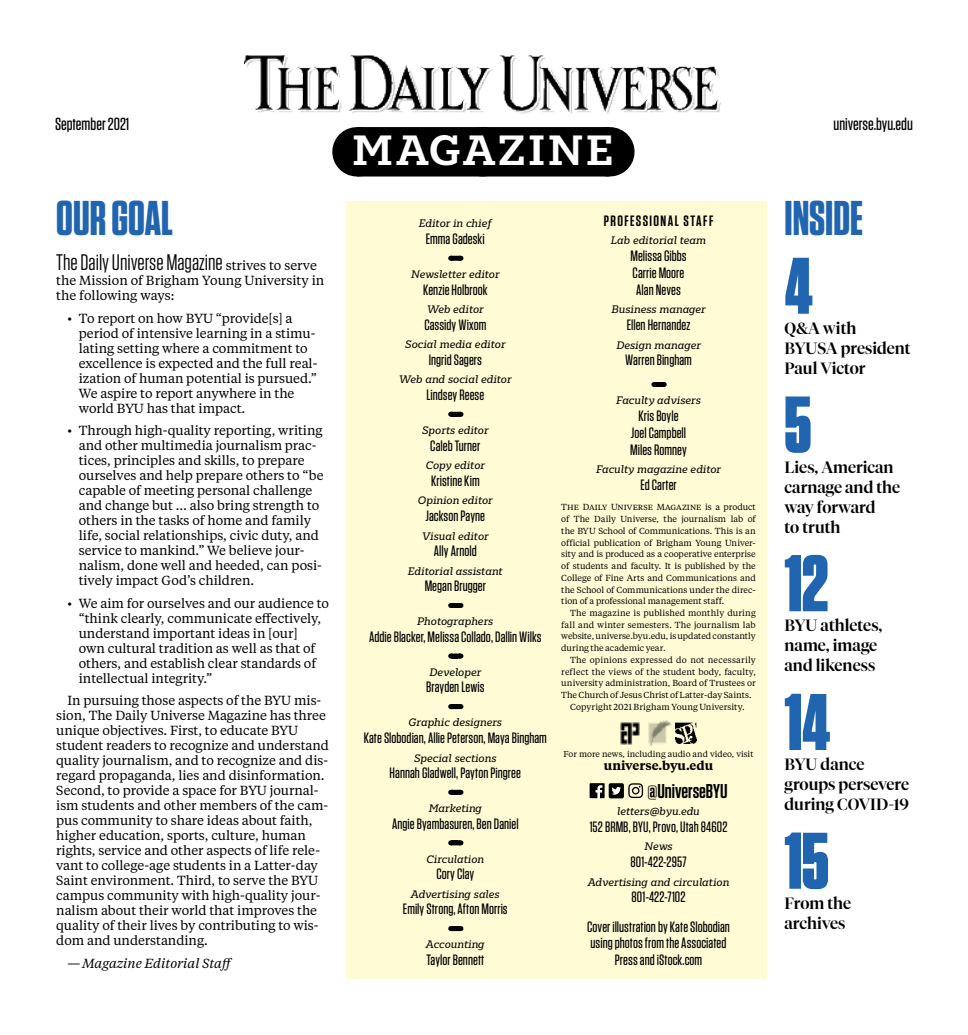
<style>
.page{position:relative;width:968px;height:1035px;background:#fff}
.page>*{position:absolute;margin:0;border:0;box-sizing:border-box;transform-origin:0 0}
.t1{font:900 80px "Tungsten Narrow";color:#2165b0}
.t2{font:700 48.75px "Tungsten Narrow";color:#2165b0}
.t3{font:700 43.75px "Majora Pro";letter-spacing:.055em;color:#fff}
.t4{font:22.5px "Tungsten";color:#000}
.t5{font:600 20px "Tungsten";color:#000}
.t6{font:500 17.5px "Tungsten";color:#000}
.t7{font:500 16.25px/20px "Tiempos Fine";color:#000}
.t8{font:500 15px/16.8px "Tungsten";letter-spacing:.005em;color:#000;text-align:center}
.t9{font:600 15px "Tungsten";letter-spacing:.095em;color:#000}
.t10{font:13.12px/15px "Tiempos Text";letter-spacing:-.005em;color:#000}
.t11{font:italic 13.12px "Tiempos Text";letter-spacing:-.005em;color:#000}
.t12{font:600 12.5px "Tiempos Text";color:#000}
.t13{font:italic 11.25px "Majora Pro";color:#000}
.t14{font:8.75px/11.8px "Tiempos Text";letter-spacing:.005em;color:#000;text-align:justify}
.t15{font:8.5px "Tiempos Text";color:#000}
.s1{font-family:"Tiempos Text";font-size:13.12px}
</style>
<div class="page">
<div style="left:347px;top:201px;width:420px;height:778px;background:#fffcd5"></div>
<div style="left:450px;top:256px;width:10px;height:5px;background:#000"></div>
<svg style="left:450px;top:412px;width:11px;height:5px"></svg>
<svg style="left:450px;top:603px;width:11px;height:5px"></svg>
<svg style="left:450px;top:654px;width:11px;height:5px"></svg>
<svg style="left:450px;top:704px;width:11px;height:5px"></svg>
<svg style="left:450px;top:790px;width:11px;height:5px"></svg>
<svg style="left:450px;top:840px;width:11px;height:5px"></svg>
<svg style="left:450px;top:926px;width:11px;height:5px"></svg>
<svg style="left:654px;top:382px;width:10px;height:5px"></svg>
<img style="left:620px;top:723px;width:19px;height:21px">
<img style="left:676px;top:723px;width:20px;height:21px">
<img style="left:648px;top:721px;width:23px;height:25px">
<svg style="left:589px;top:783px;width:15px;height:15px"></svg>
<div style="left:609px;top:783px;width:15px;height:15px;background:#000;border-radius:2px"></div>
<svg style="left:611px;top:787px;width:10px;height:8px"></svg>
<svg style="left:628px;top:783px;width:15px;height:15px"></svg>
<div style="left:357px;top:127px;width:252px;height:50px;background:#000"></div>
<svg style="left:483px;top:127px;width:63px;height:50px"></svg>
<hr style="left:609px;top:127px;width:1px;height:50px;background:#000">
<img style="left:244px;top:55px;width:476px;height:59px">
<h3 class="t6" style="left:55px;top:115px;width:76px">September 2021</h3>
<h3 class="t6" style="left:833px;top:115px;width:81px">universe.byu.edu</h3>
<h2 class="t2" style="left:56px;top:193px;width:118px">OUR GOAL</h2>
<h3 class="t4" style="left:56px;top:251px;width:262px">The Daily Universe Magazine <span class="s1">strives to serve</span></h3>
<p class="t10" style="left:56px;top:272px;width:269px">the Mission of Brigham Young University in the following ways:</p>
<p class="t10" style="left:79px;top:310px;width:240px;text-indent:-11px">• To report on how BYU “provide[s] a period of intensive learning in a stimu&shy;lating setting where a commitment to excellence is expected and the full real&shy;ization of human potential is pursued.” We aspire to report anywhere in the world BYU has that impact.</p>
<p class="t10" style="left:79px;top:422px;width:246px;text-indent:-11px">• Through high-quality reporting, writing and other multimedia journalism prac&shy;tices, principles and skills, to prepare ourselves and help prepare others to “be capable of meeting personal challenge and change but … also bring strength to others in the tasks of home and family life, social relationships, civic duty, and service to mankind.” We believe jour&shy;nalism, done well and heeded, can posi&shy;tively impact God’s children.</p>
<p class="t10" style="left:79px;top:595px;width:252px;text-indent:-11px">• We aim for ourselves and our audience to “think clearly, communicate effectively, understand important ideas in [our]<br>own cultural tradition as well as that of others, and establish clear standards of intellectual integrity.”</p>
<p class="t10" style="left:56px;top:692px;width:274px;text-indent:11px">In pursuing those aspects of the BYU mis&shy;sion, The Daily Universe Magazine has three unique objectives. First, to educate BYU student readers to recognize and understand quality journalism, and to recognize and dis&shy;regard propaganda, lies and disinformation.<br>Second, to provide a space for BYU journal&shy;ism students and other members of the cam&shy;pus community to share ideas about faith, higher education, sports, culture, human rights, service and other aspects of life rele&shy;vant to college-age students in a Latter-day Saint environment. Third, to serve the BYU campus community with high-quality jour&shy;nalism about their world that improves the quality of their lives by contributing to wis&shy;dom and understanding.</p>
<p class="t11" style="left:68px;top:954px;width:168px">—Magazine Editorial Staff</p>
<h3 class="t3" style="left:352px;top:114px;width:263px">MAGAZINE</h3>
<p class="t13" style="left:419px;top:215px;width:74px">Editor in chief</p>
<p class="t8" style="left:426px;top:231px;width:60px">Emma Gadeski</p>
<p class="t13" style="left:411px;top:265px;width:90px">Newsletter editor</p>
<p class="t8" style="left:423px;top:281px;width:66px">Kenzie Holbrook</p>
<p class="t13" style="left:427px;top:300px;width:58px">Web editor</p>
<p class="t8" style="left:424px;top:316px;width:63px">Cassidy Wixom</p>
<p class="t13" style="left:405px;top:335px;width:102px">Social media editor</p>
<p class="t8" style="left:428px;top:352px;width:55px">Ingrid Sagers</p>
<p class="t13" style="left:399px;top:371px;width:114px">Web and social editor</p>
<p class="t8" style="left:426px;top:387px;width:59px">Lindsey Reese</p>
<p class="t13" style="left:422px;top:421px;width:68px">Sports editor</p>
<p class="t8" style="left:430px;top:437px;width:52px">Caleb Turner</p>
<p class="t13" style="left:426px;top:456px;width:61px">Copy editor</p>
<p class="t8" style="left:431px;top:472px;width:50px">Kristine Kim</p>
<p class="t13" style="left:418px;top:491px;width:76px">Opinion editor</p>
<p class="t8" style="left:425px;top:508px;width:61px">Jackson Payne</p>
<p class="t13" style="left:422px;top:527px;width:68px">Visual editor</p>
<p class="t8" style="left:434px;top:543px;width:44px">Ally Arnold</p>
<p class="t13" style="left:408px;top:562px;width:96px">Editorial assistant</p>
<p class="t8" style="left:424px;top:578px;width:63px">Megan Brugger</p>
<p class="t13" style="left:417px;top:612px;width:78px">Photographers</p>
<p class="t8" style="left:369px;top:629px;width:174px">Addie Blacker, Melissa Collado, Dallin Wilks</p>
<p class="t13" style="left:429px;top:663px;width:53px">Developer</p>
<p class="t8" style="left:426px;top:679px;width:60px">Brayden Lewis</p>
<p class="t13" style="left:408px;top:713px;width:95px">Graphic designers</p>
<p class="t8" style="left:364px;top:730px;width:185px">Kate Slobodian, Allie Peterson, Maya Bingham</p>
<p class="t13" style="left:414px;top:749px;width:84px">Special sections</p>
<p class="t8" style="left:389px;top:765px;width:133px">Hannah Gladwell, Payton Pingree</p>
<p class="t13" style="left:428px;top:799px;width:55px">Marketing</p>
<p class="t8" style="left:392px;top:815px;width:128px">Angie Byambasuren, Ben Daniel</p>
<p class="t13" style="left:426px;top:850px;width:59px">Circulation</p>
<p class="t8" style="left:436px;top:866px;width:39px">Cory Clay</p>
<p class="t13" style="left:411px;top:885px;width:90px">Advertising sales</p>
<p class="t8" style="left:403px;top:901px;width:106px">Emily Strong, Afton Morris</p>
<p class="t13" style="left:426px;top:935px;width:60px">Accounting</p>
<p class="t8" style="left:426px;top:952px;width:59px">Taylor Bennett</p>
<p class="t9" style="left:604px;top:213px;width:111px">PROFESSIONAL STAFF</p>
<p class="t13" style="left:611px;top:231px;width:97px">Lab editorial team</p>
<p class="t8" style="left:630px;top:248px;width:58px;text-align:left">Melissa Gibbs<br>Carrie Moore<br>Alan Neves</p>
<p class="t13" style="left:611px;top:300px;width:96px">Business manager</p>
<p class="t8" style="left:626px;top:317px;width:65px">Ellen Hernandez</p>
<p class="t13" style="left:616px;top:336px;width:86px">Design manager</p>
<p class="t8" style="left:625px;top:352px;width:68px">Warren Bingham</p>
<p class="t13" style="left:616px;top:391px;width:86px">Faculty advisers</p>
<p class="t8" style="left:630px;top:408px;width:58px">Kris Boyle<br>Joel Campbell<br>Miles Romney</p>
<p class="t13" style="left:596px;top:460px;width:127px">Faculty magazine editor</p>
<p class="t8" style="left:640px;top:477px;width:38px">Ed Carter</p>
<p class="t14" style="left:561px;top:501px;width:196px">The Daily Universe Magazine is a product of The Daily Universe, the journalism lab of the BYU School of Communications. This is an official publication of Brigham Young Univer&shy;sity and is produced as a cooperative enterprise of students and faculty. It is published by the College of Fine Arts and Communications and the School of Communications under the direc&shy;tion of a professional management staff.</p>
<p class="t14" style="left:561px;top:607px;width:196px;text-indent:9px">The magazine is published monthly during fall and winter semesters. The journalism lab website, universe.byu.edu, is updated constantly during the academic year.</p>
<p class="t14" style="left:570px;top:654px;width:187px">The opinions expressed do not necessarily</p>
<p class="t14" style="left:561px;top:665px;width:196px">reflect the views of the student body, faculty,</p>
<p class="t14" style="left:561px;top:677px;width:196px">university administration, Board of Trustees or</p>
<p class="t14" style="left:561px;top:689px;width:192px">The Church of Jesus Christ of Latter-day Saints.</p>
<p class="t14" style="left:570px;top:701px;width:176px">Copyright 2021 Brigham Young University.</p>
<p class="t15" style="left:563px;top:748px;width:191px">For more news, including audio and video, visit</p>
<p class="t12" style="left:604px;top:757px;width:111px">universe.byu.edu</p>
<h3 class="t5" style="left:647px;top:781px;width:81px">@UniverseBYU</h3>
<p class="t13" style="left:617px;top:802px;width:84px">letters@byu.edu</p>
<p class="t8" style="left:589px;top:818px;width:139px">152 BRMB, BYU, Provo, Utah 84602</p>
<p class="t13" style="left:644px;top:837px;width:29px">News</p>
<p class="t8" style="left:630px;top:854px;width:57px">801-422-2957</p>
<p class="t13" style="left:588px;top:873px;width:143px">Advertising and circulation</p>
<p class="t8" style="left:587px;top:883px;width:144px;line-height:29.2px">801-422-7102<br>Cover illustration by Kate Slobodian</p>
<p class="t8" style="left:590px;top:935px;width:137px">using photos from the Associated<br>Press and iStock.com</p>
<h2 class="t2" style="left:784px;top:193px;width:80px">INSIDE</h2>
<h1 class="t1" style="left:784px;top:243px;width:29px">4</h1>
<p class="t7" style="left:784px;top:318px;width:128px">Q&amp;A with<br>BYUSA president<br>Paul Victor</p>
<h1 class="t1" style="left:784px;top:381px;width:28px">5</h1>
<p class="t7" style="left:784px;top:457px;width:117px">Lies, American carnage and the way forward<br>to truth</p>
<h1 class="t1" style="left:784px;top:540px;width:45px">12</h1>
<p class="t7" style="left:784px;top:615px;width:99px">BYU athletes, name, image and likeness</p>
<h1 class="t1" style="left:784px;top:679px;width:47px">14</h1>
<p class="t7" style="left:784px;top:754px;width:126px">BYU dance groups persevere during COVID-19</p>
<h1 class="t1" style="left:784px;top:818px;width:46px">15</h1>
<p class="t7" style="left:784px;top:893px;width:68px">From the archives</p>
</div>
